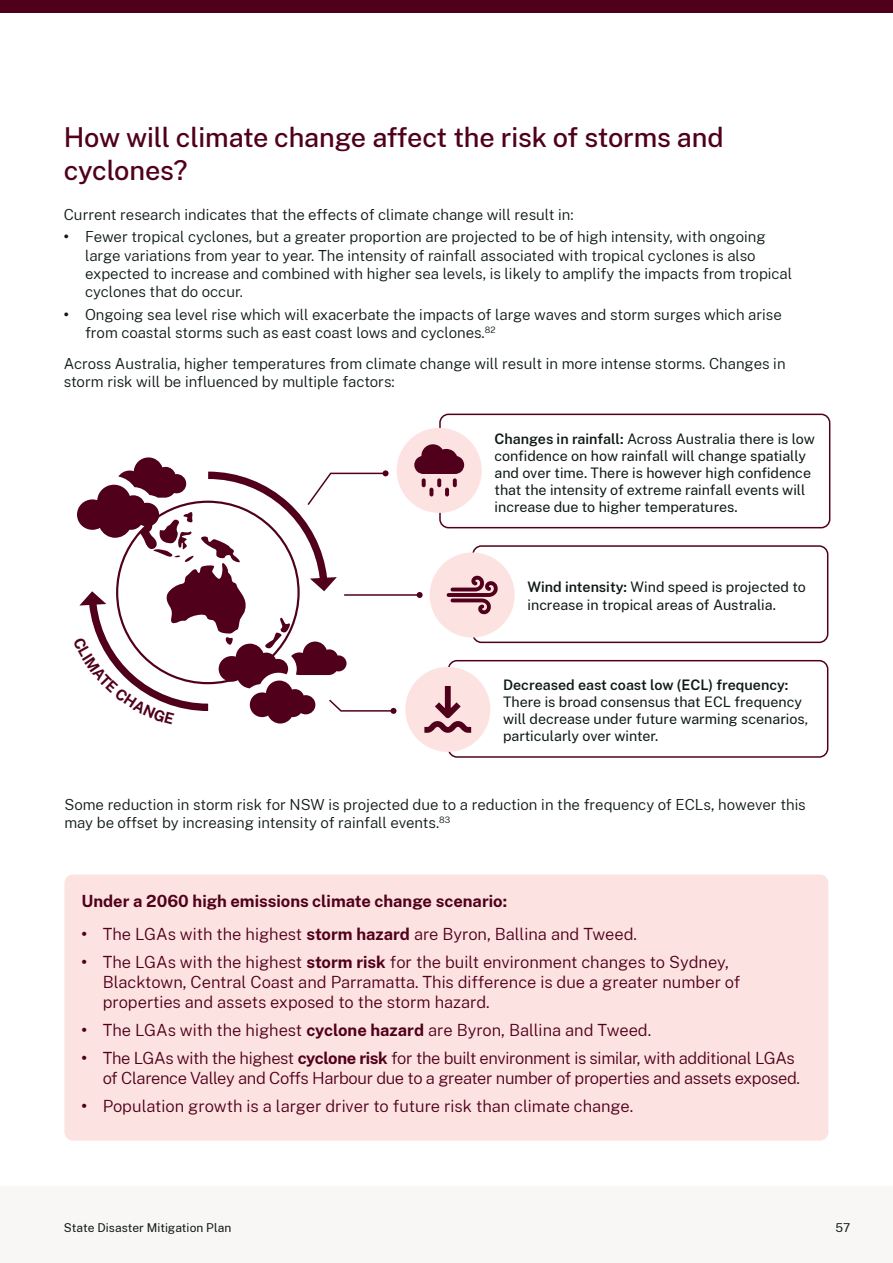
<style>
.page{position:relative;width:893px;height:1263px;background:#fff}
.page>*{position:absolute;margin:0;border:0;box-sizing:border-box;transform-origin:0 0}
.Heading_2__H2{font:500 27px/33px "Public Sans";letter-spacing:-.01em;color:#50001a}
.t1{font:300 16.5px/19.8px "Public Sans";letter-spacing:-.005em;color:#50001a}
.Body{font:700 16.5px "Public Sans";color:#50001a}
.Body-2{font:300 15px/18.3px "Public Sans";color:#0f1a18}
.Body-3{font:14.25px/17.1px "Public Sans";color:#0f1a18}
.t2{font:12px "Public Sans";letter-spacing:.005em;color:#0f1a18}
.s1{font-weight:700}
.s2{font-weight:600}
</style>
<div class="page">
<div style="left:0;top:1186px;width:893px;height:77px;background:#f8f7f6"></div>
<div style="left:0;top:0;width:893px;height:13px;background:#50001a"></div>
<div style="left:439px;top:414px;width:391px;height:114px;border:2px solid #50001a;border-radius:9px"></div>
<div style="left:472px;top:545px;width:356px;height:98px;border:2px solid #50001a;border-radius:9px"></div>
<div style="left:448px;top:660px;width:380px;height:98px;border:2px solid #50001a;border-radius:9px"></div>
<hr style="left:344px;top:594px;width:76px;height:2px;background:#50001a">
<svg style="left:417px;top:592px;width:6px;height:6px"></svg>
<div style="left:64px;top:874px;width:764px;height:266px;background:#fde2e2;border-radius:9px"></div>
<div style="left:397px;top:428px;width:85px;height:85px;background:#fde2e2;border-radius:50%"></div>
<svg style="left:414px;top:444px;width:50px;height:52px"></svg>
<div style="left:430px;top:552px;width:85px;height:85px;background:#fde2e2;border-radius:50%"></div>
<svg style="left:447px;top:576px;width:51px;height:38px"></svg>
<div style="left:405px;top:667px;width:85px;height:85px;background:#fde2e2;border-radius:50%"></div>
<svg style="left:424px;top:686px;width:47px;height:47px"></svg>
<svg style="left:77px;top:457px;width:319px;height:267px"></svg>
<h2 class="Heading_2__H2" style="left:64px;top:119px;width:661px">How will climate change affect the risk of storms and cyclones?</h2>
<p class="Body-2" style="left:64px;top:204px;width:511px">Current research indicates that the effects of climate change will result in:</p>
<p class="Body-2" style="left:85px;top:227px;width:709px;text-indent:-21px"><span class="s1">•</span> Fewer tropical cyclones, but a greater proportion are projected to be of high intensity, with ongoing large variations from year to year. The intensity of rainfall associated with tropical cyclones is also expected to increase and combined with higher sea levels, is likely to amplify the impacts from tropical cyclones that do occur.</p>
<p class="Body-2" style="left:85px;top:304px;width:698px;text-indent:-21px"><span class="s1">•</span> Ongoing sea level rise which will exacerbate the impacts of large waves and storm surges which arise from coastal storms such as east coast lows and cyclones.<sup>82</sup></p>
<p class="Body-2" style="left:64px;top:354px;width:723px">Across Australia, higher temperatures from climate change will result in more intense storms. Changes in storm risk will be influenced by multiple factors:</p>
<p class="Body-3" style="left:494px;top:429px;width:322px"><span class="s2">Changes in rainfall:</span> Across Australia there is low confidence on how rainfall will change spatially and over time. There is however high confidence that the intensity of extreme rainfall events will increase due to higher temperatures.</p>
<p class="Body-3" style="left:527px;top:578px;width:280px"><span class="s2">Wind intensity:</span> Wind speed is projected to increase in tropical areas of Australia.</p>
<p class="Body-3" style="left:503px;top:675px;width:307px"><span class="s2">Decreased east coast low (ECL) frequency:<br></span>There is broad consensus that ECL frequency will decrease under future warming scenarios, particularly over winter.</p>
<p class="Body-2" style="left:64px;top:795px;width:743px">Some reduction in storm risk for NSW is projected due to a reduction in the frequency of ECLs, however this may be offset by increasing intensity of rainfall events.<sup>83</sup></p>
<p class="Body" style="left:81px;top:889px;width:427px">Under a 2060 high emissions climate change scenario:</p>
<p class="t1" style="left:81px;top:923px;width:557px"><span class="s1">•</span> The LGAs with the highest <span class="s1">storm hazard</span> are Byron, Ballina and Tweed.</p>
<p class="t1" style="left:103px;top:951px;width:639px;text-indent:-21px"><span class="s1">•</span> The LGAs with the highest <span class="s1">storm risk</span> for the built environment changes to Sydney,<br>Blacktown, Central Coast and Parramatta. This difference is due a greater number of properties and assets exposed to the storm hazard.</p>
<p class="t1" style="left:81px;top:1019px;width:571px"><span class="s1">•</span> The LGAs with the highest <span class="s1">cyclone hazard</span> are Byron, Ballina and Tweed.</p>
<p class="t1" style="left:103px;top:1048px;width:699px;text-indent:-21px"><span class="s1">•</span> The LGAs with the highest <span class="s1">cyclone risk</span> for the built environment is similar, with additional LGAs of Clarence Valley and Coffs Harbour due to a greater number of properties and assets exposed.</p>
<p class="t1" style="left:81px;top:1096px;width:553px"><span class="s1">•</span> Population growth is a larger driver to future risk than climate change.</p>
<p class="t2" style="left:64px;top:1219px;width:169px">State Disaster Mitigation Plan</p>
<p class="t2" style="left:835px;top:1219px;width:16px">57</p>
</div>
